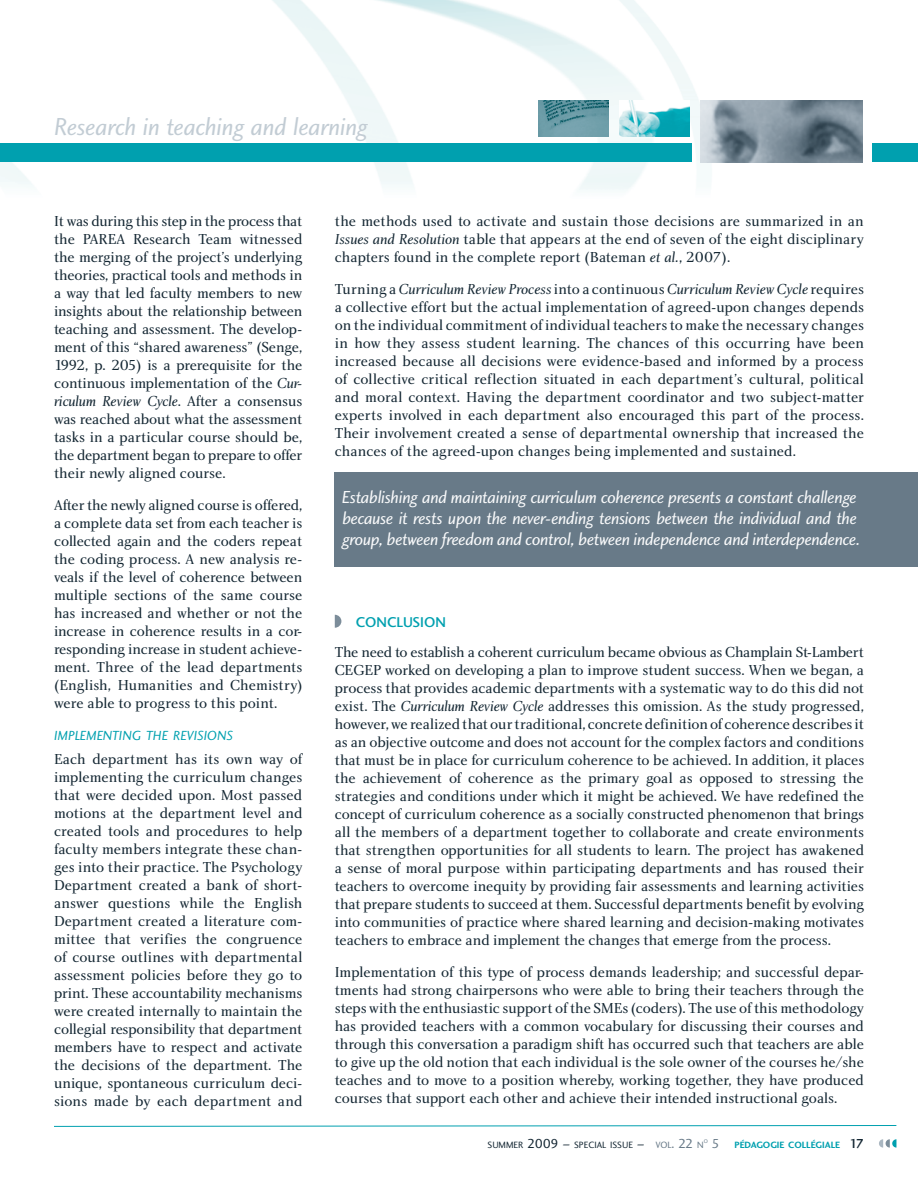
<style>
.page{position:relative;width:918px;height:1188px;background:#fff}
.page>*{position:absolute;margin:0;border:0;box-sizing:border-box;transform-origin:0 0}
.t1{font:25.5px "Charlotte Sans Book Italic Plain";letter-spacing:-.01em;color:#c2ccd4}
.t2{font:18px/21px "Charlotte Sans Book Italic Plain";letter-spacing:-.02em;color:#f9fafb}
.t3{font:15px/18px "Charlotte Book Plain";letter-spacing:-.005em;color:#142733;text-align:justify}
.t4{font:15px "Charlotte Book Italic Plain";letter-spacing:-.01em;color:#142733}
.t5{font:14.7px "Charlotte Sans Medium Plain";letter-spacing:-.005em;color:#00a0af}
.t6{font:13.65px "Charlotte Sans Book Italic Plain";letter-spacing:-.01em;color:#00a0af}
.t7{font:9.45px "Charlotte Sans Book Plain";color:#142733}
.t8{font:9.45px "Charlotte Sans Bold Plain";color:#00a0af}
.t9{font:5.55px "Charlotte Sans Book Plain";color:#687a88}
.s1{font-family:"Charlotte Book Italic Plain"}
.s2{font-family:"Charlotte Book Plain"}
.s3{font-size:13.5px}
.s4{color:#687a88}
.s5{font-size:13.5px;color:#687a88}
.s6{font-family:"Charlotte Sans Book Plain";font-size:13.5px;color:#687a88}
.s7{font-family:"Charlotte Sans Medium Plain";font-size:13.5px;color:#142733}
</style>
<div class="page">
<svg style="left:879px;top:1139px;width:17px;height:9px"></svg>
<img style="left:0;top:0;width:918px;height:190px">
<img style="left:701px;top:101px;width:162px;height:61px">
<img style="left:619px;top:101px;width:70px;height:36px">
<img style="left:538px;top:101px;width:71px;height:36px">
<svg style="left:54px;top:1125px;width:843px;height:2px;background:#7fced6"></svg>
<div style="left:872px;top:144px;width:46px;height:18px;background:#00a0af"></div>
<div style="left:0;top:144px;width:691px;height:18px;background:#00a0af"></div>
<div style="left:335px;top:472px;width:583px;height:94px;background:#687a88"></div>
<svg style="left:335px;top:615px;width:6px;height:13px"></svg>
<h1 class="t1" style="left:54px;top:116px;width:315px">Research in teaching and learning</h1>
<p class="t3" style="left:54px;top:213px;width:250px">It was during this step in the process that the PAREA Research Team witnessed the merging of the project’s underlying theories, practical tools and methods in a way that led faculty members to new insights about the relationship between teaching and assessment. The develop&shy;ment of this “shared awareness” (Senge, 1992, p. 205) is a prerequisite for the continuous implementation of the <span class="s1">Cur-</span></p>
<p class="t4" style="left:54px;top:395px;width:250px">riculum Review Cycle<span class="s2">. After a consensus</span></p>
<p class="t3" style="left:54px;top:411px;width:250px">was reached about what the assessment tasks in a particular course should be, the department began to prepare to offer their newly aligned course.</p>
<p class="t3" style="left:54px;top:497px;width:250px">After the newly aligned course is offered, a complete data set from each teacher is collected again and the coders repeat the coding process. A new analysis re&shy;veals if the level of coherence between multiple sections of the same course has increased and whether or not the increase in coherence results in a cor&shy;responding increase in student achieve&shy;ment. Three of the lead departments (English, Humanities and Chemistry) were able to progress to this point.</p>
<p class="t6" style="left:54px;top:730px;width:181px">IMPLEMENTING THE REVISIONS</p>
<p class="t3" style="left:54px;top:752px;width:250px">Each department has its own way of implementing the curriculum changes that were decided upon. Most passed motions at the department level and created tools and procedures to help faculty members integrate these chan&shy;ges into their practice. The Psychology Department created a bank of short&shy;answer questions while the English Department created a literature com&shy;mittee that verifies the congruence of course outlines with departmental assessment policies before they go to print. These accountability mechanisms were created internally to maintain the collegial responsibility that department members have to respect and activate the decisions of the department. The unique, spontaneous curriculum deci&shy;sions made by each department and</p>
<p class="t3" style="left:335px;top:213px;width:531px">the methods used to activate and sustain those decisions are summarized in an <span class="s1">Issues and Resolution</span> table that appears at the end of seven of the eight disciplinary chapters found in the complete report (Bateman <span class="s1">et al.</span>, 2007).</p>
<p class="t4" style="left:335px;top:283px;width:531px"><span class="s2">Turning a</span> Curriculum Review Process <span class="s2">into a continuous</span> Curriculum Review Cycle <span class="s2">requires</span></p>
<p class="t3" style="left:335px;top:299px;width:531px">a collective effort but the actual implementation of agreed-upon changes depends on the individual commitment of individual teachers to make the necessary changes in how they assess student learning. The chances of this occurring have been increased because all decisions were evidence-based and informed by a process of collective critical reflection situated in each department’s cultural, political and moral context. Having the department coordinator and two subject-matter experts involved in each department also encouraged this part of the process.<br>Their involvement created a sense of departmental ownership that increased the chances of the agreed-upon changes being implemented and sustained.</p>
<p class="t2" style="left:342px;top:488px;width:520px">Establishing and maintaining curriculum coherence presents a constant challenge because it rests upon the never-ending tensions between the individual and the group, between freedom and control, between independence and interdependence.</p>
<p class="t5" style="left:356px;top:616px;width:92px">CONCLUSION</p>
<p class="t3" style="left:335px;top:645px;width:531px">The need to establish a coherent curriculum became obvious as Champlain St-Lambert CEGEP worked on developing a plan to improve student success. When we began, a process that provides academic departments with a systematic way to do this did not exist. The <span class="s1">Curriculum Review Cycle</span> addresses this omission. As the study progressed, however, we realized that our traditional, concrete definition of coherence describes it as an objective outcome and does not account for the complex factors and conditions that must be in place for curriculum coherence to be achieved. In addition, it places the achievement of coherence as the primary goal as opposed to stressing the strategies and conditions under which it might be achieved. We have redefined the concept of curriculum coherence as a socially constructed phenomenon that brings all the members of a department together to collaborate and create environments that strengthen opportunities for all students to learn. The project has awakened a sense of moral purpose within participating departments and has roused their teachers to overcome inequity by providing fair assessments and learning activities that prepare students to succeed at them. Successful departments benefit by evolving into communities of practice where shared learning and decision-making motivates teachers to embrace and implement the changes that emerge from the process.</p>
<p class="t3" style="left:335px;top:964px;width:531px">Implementation of this type of process demands leadership; and successful depar&shy;tments had strong chairpersons who were able to bring their teachers through the steps with the enthusiastic support of the SMEs (coders). The use of this methodology has provided teachers with a common vocabulary for discussing their courses and through this conversation a paradigm shift has occurred such that teachers are able to give up the old notion that each individual is the sole owner of the courses he/she teaches and to move to a position whereby, working together, they have produced courses that support each other and achieve their intended instructional goals.</p>
<p class="t7" style="left:488px;top:1141px;width:218px">SUMMER <span class="s3">2009 –</span> SPECIAL ISSUE <span class="s3">–</span> <span class="s4">VOL</span><span class="s5">. 22</span> <span class="s4">N</span></p>
<p class="t9" style="left:704px;top:1139px;width:6px">O</p>
<p class="t8" style="left:712px;top:1141px;width:154px"><span class="s6">5</span> PÉDAGOGIE COLLÉGIALE <span class="s7">17</span></p>
</div>
